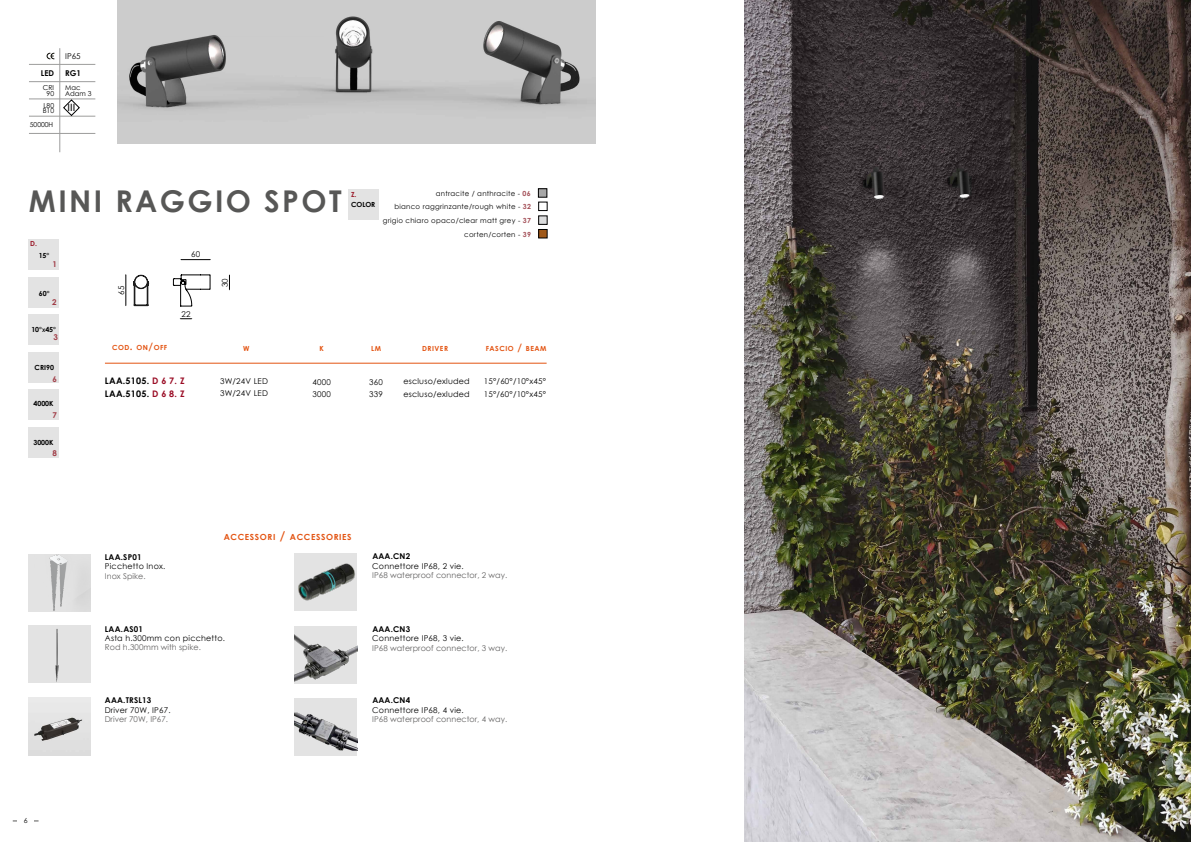
<style>
.page{position:relative;width:1191px;height:842px;background:#fff}
.page>*{position:absolute;margin:0;border:0;box-sizing:border-box;transform-origin:0 0}
.t1{font:700 30px "Century Gothic";letter-spacing:.08em;color:#575756}
.t2{font:10.7px "Myriad Pro";color:#000}
.t3{font:700 9px "Century Gothic";letter-spacing:.025em;color:#000}
.t4{font:700 8.4px "Century Gothic";color:#e35311}
.t5{font:8px/11.9px "Century Gothic";letter-spacing:.025em;color:#000}
.t6{font:8px "Century Gothic";letter-spacing:.005em;color:#646363}
.t7{font:700 8px "Century Gothic";letter-spacing:.025em;color:#000}
.t8{font:700 8px "Century Gothic";color:#a03c46}
.t9{font:7px "Century Gothic";letter-spacing:.04em;color:#000}
.t10{font:700 7px "Century Gothic";color:#000}
.t11{font:700 7px "Century Gothic";letter-spacing:.07em;color:#e35311}
.t12{font:700 7px "Century Gothic";color:#9a1828}
.t13{font:6.8px/5.8px "Century Gothic";color:#000}
.s1{font-size:4.9px}
.s2{font-size:10px}
.s3{font-weight:700;color:#a34f57}
.s4{color:#9a0c25}
.s5{font-size:12px}
</style>
<div class="page">
<hr style="left:29px;top:81px;width:66px;height:1px;background:#9d9d9c">
<hr style="left:29px;top:64px;width:66px;height:1px;background:#9d9d9c">
<hr style="left:29px;top:116px;width:66px;height:1px;background:#9d9d9c">
<hr style="left:29px;top:99px;width:66px;height:1px;background:#9d9d9c">
<hr style="left:29px;top:133px;width:66px;height:1px;background:#9d9d9c">
<hr style="left:60px;top:48px;width:1px;height:104px;background:#9d9d9c">
<div style="left:348px;top:189px;width:31px;height:31px;background:#e3e3e3"></div>
<img style="left:117px;top:0;width:478px;height:144px">
<img style="left:744px;top:0;width:447px;height:842px">
<img style="left:28px;top:554px;width:63px;height:57px">
<img style="left:294px;top:699px;width:63px;height:56px">
<img style="left:28px;top:698px;width:63px;height:57px">
<img style="left:294px;top:626px;width:63px;height:57px">
<div style="left:294px;top:553px;width:63px;height:57px;background:#e3e3e3"></div>
<img style="left:298px;top:563px;width:57px;height:38px">
<div style="left:28px;top:626px;width:63px;height:57px;background:#e3e3e3"></div>
<svg style="left:173px;top:274px;width:37px;height:33px"></svg>
<svg style="left:229px;top:275px;width:1px;height:16px"></svg>
<hr style="left:126px;top:275px;width:1px;height:31px;background:#000">
<svg style="left:181px;top:259px;width:30px;height:1px"></svg>
<div style="left:538px;top:202px;width:9px;height:9px;border:1px solid #000"></div>
<div style="left:538px;top:229px;width:9px;height:9px;background:#a0591a"></div>
<div style="left:538px;top:229px;width:9px;height:9px;border:1px solid #000"></div>
<div style="left:538px;top:216px;width:9px;height:8px;background:#dbdcdd"></div>
<div style="left:538px;top:216px;width:9px;height:8px;border:1px solid #000"></div>
<div style="left:538px;top:189px;width:9px;height:8px;background:#a7a7a7"></div>
<div style="left:538px;top:189px;width:9px;height:8px;border:1px solid #000"></div>
<svg style="left:133px;top:275px;width:16px;height:31px"></svg>
<hr style="left:105px;top:363px;width:441px;height:1px;background:#e35311">
<div style="left:28px;top:277px;width:31px;height:31px;background:#e3e3e3"></div>
<div style="left:28px;top:352px;width:31px;height:31px;background:#e3e3e3"></div>
<div style="left:28px;top:315px;width:31px;height:30px;background:#e3e3e3"></div>
<div style="left:28px;top:239px;width:31px;height:31px;background:#e3e3e3"></div>
<svg style="left:47px;top:53px;width:7px;height:6px"></svg>
<div style="left:28px;top:427px;width:31px;height:31px;background:#e3e3e3"></div>
<div style="left:28px;top:389px;width:31px;height:31px;background:#e3e3e3"></div>
<svg style="left:180px;top:318px;width:12px;height:2px"></svg>
<svg style="left:63px;top:100px;width:17px;height:16px"></svg>
<p class="t7" style="left:41px;top:67px;width:15px">LED</p>
<p class="t13" style="left:43px;top:85px;width:13px;text-align:center">CRI<br>90</p>
<p class="t13" style="left:43px;top:102px;width:13px">L80<br>B10</p>
<p class="t13" style="left:30px;top:122px;width:25px">50000H</p>
<p class="t5" style="left:65px;top:50px;width:17px">IP65</p>
<p class="t7" style="left:65px;top:67px;width:17px">RG1</p>
<p class="t13" style="left:65px;top:84px;width:28px">Mac<br>Adam 3</p>
<h2 class="t2" style="left:68px;top:101px;width:9px">III</h2>
<h1 class="t1" style="left:29px;top:178px;width:314px">MINI RAGGIO SPOT</h1>
<p class="t12" style="left:30px;top:238px;width:8px">D.</p>
<p class="t10" style="left:39px;top:250px;width:12px">15°</p>
<p class="t8" style="left:52px;top:258px;width:6px">1</p>
<p class="t10" style="left:39px;top:288px;width:12px">60°</p>
<p class="t8" style="left:52px;top:296px;width:6px">2</p>
<p class="t10" style="left:31px;top:324px;width:26px">10°<span class="s1">X</span>45°</p>
<p class="t8" style="left:53px;top:331px;width:6px">3</p>
<p class="t5" style="left:115px;top:295px;width:11px;rotate:-90deg">65</p>
<p class="t11" style="left:112px;top:342px;width:57px">COD<span class="s2">.</span> ON<span class="s2">/</span>OFF</p>
<p class="t5" style="left:191px;top:248px;width:11px">60</p>
<p class="t5" style="left:181px;top:308px;width:11px">22</p>
<p class="t5" style="left:219px;top:287px;width:11px;rotate:-90deg">30</p>
<p class="t11" style="left:243px;top:343px;width:8px">W</p>
<p class="t11" style="left:319px;top:343px;width:5px">K</p>
<p class="t9" style="left:436px;top:188px;width:96px">antracite / anthracite - <span class="s3">06</span></p>
<p class="t12" style="left:351px;top:189px;width:7px">Z.</p>
<p class="t10" style="left:351px;top:199px;width:26px">COLOR</p>
<p class="t9" style="left:394px;top:202px;width:138px">bianco raggrinzante/rough white - <span class="s3">32</span></p>
<p class="t9" style="left:464px;top:229px;width:68px">corten/corten - <span class="s3">39</span></p>
<p class="t9" style="left:383px;top:216px;width:150px">grigio chiaro opaco/clear matt grey - <span class="s3">37</span></p>
<p class="t11" style="left:371px;top:343px;width:6px">LM</p>
<p class="t11" style="left:422px;top:343px;width:5px">DRI</p>
<p class="t11" style="left:434px;top:343px;width:14px">VER</p>
<p class="t11" style="left:486px;top:343px;width:10px">FASCIO</p>
<p class="t11" style="left:517px;top:343px;width:24px"><span class="s2">/</span> BEAM</p>
<p class="t10" style="left:35px;top:363px;width:21px">CRI90</p>
<p class="t8" style="left:52px;top:373px;width:6px">6</p>
<p class="t5" style="left:403px;top:375px;width:68px">escluso/exluded</p>
<p class="t5" style="left:484px;top:375px;width:63px">15°/60°/10°x45°</p>
<p class="t5" style="left:403px;top:388px;width:68px">escluso/exluded</p>
<p class="t8" style="left:52px;top:409px;width:6px">7</p>
<p class="t8" style="left:52px;top:447px;width:6px">8</p>
<p class="t3" style="left:105px;top:374px;width:81px">LAA.5105. <span class="s4">D 6 7. Z</span></p>
<p class="t5" style="left:220px;top:375px;width:50px">3W/24V LED<br>3W/24V LED</p>
<p class="t5" style="left:312px;top:376px;width:20px">4000<br>3000</p>
<p class="t5" style="left:369px;top:376px;width:15px">360<br>339</p>
<p class="t3" style="left:105px;top:387px;width:81px">LAA.5105. <span class="s4">D 6 8. Z</span></p>
<p class="t5" style="left:484px;top:388px;width:63px">15°/60°/10°x45°</p>
<p class="t10" style="left:34px;top:399px;width:22px">4000K</p>
<p class="t10" style="left:33px;top:437px;width:22px">3000K</p>
<p class="t4" style="left:224px;top:531px;width:8px">ACC</p>
<p class="t4" style="left:245px;top:531px;width:11px">ESSORI</p>
<p class="t4" style="left:280px;top:531px;width:18px"><span class="s5">/</span> ACC</p>
<p class="t4" style="left:311px;top:531px;width:11px">ESSORI</p>
<p class="t4" style="left:342px;top:531px;width:10px">ES</p>
<p class="t7" style="left:105px;top:551px;width:38px">LAA.SP01</p>
<p class="t7" style="left:372px;top:550px;width:39px">AAA.CN2</p>
<p class="t5" style="left:105px;top:560px;width:62px">Picchetto Inox.</p>
<p class="t6" style="left:105px;top:570px;width:42px">Inox Spike.</p>
<p class="t5" style="left:372px;top:559px;width:93px">Connettore IP68, 2 vie.</p>
<p class="t6" style="left:372px;top:570px;width:137px">IP68 waterproof connector, 2 way.</p>
<p class="t7" style="left:105px;top:623px;width:40px">LAA.AS01</p>
<p class="t7" style="left:372px;top:623px;width:39px">AAA.CN3</p>
<p class="t5" style="left:105px;top:632px;width:122px">Asta h.300mm con picchetto.</p>
<p class="t6" style="left:105px;top:642px;width:97px">Rod h.300mm with spike.</p>
<p class="t5" style="left:372px;top:632px;width:93px">Connettore IP68, 3 vie.</p>
<p class="t6" style="left:372px;top:642px;width:137px">IP68 waterproof connector, 3 way.</p>
<p class="t9" style="left:24px;top:816px;width:5px">6</p>
<p class="t7" style="left:105px;top:694px;width:48px">AAA.TRSL13</p>
<p class="t7" style="left:372px;top:694px;width:39px">AAA.CN4</p>
<p class="t5" style="left:372px;top:704px;width:93px">Connettore IP68, 4 vie.</p>
<p class="t6" style="left:372px;top:714px;width:137px">IP68 waterproof connector, 4 way.</p>
<p class="t5" style="left:105px;top:704px;width:68px">Driver 70W, IP67.</p>
<p class="t6" style="left:105px;top:714px;width:65px">Driver 70W, IP67.</p>
</div>
